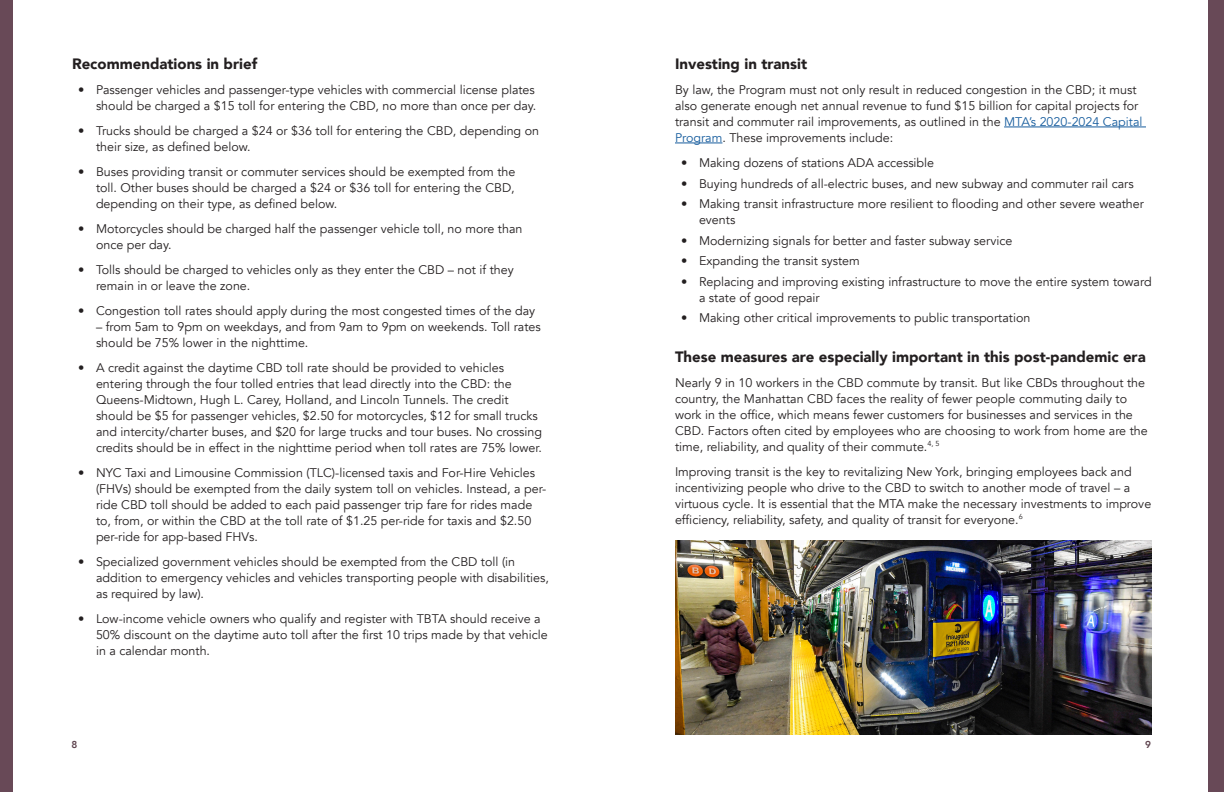
<style>
.page{position:relative;width:1224px;height:792px;background:#fff}
.page>*{position:absolute;margin:0;border:0;box-sizing:border-box;transform-origin:0 0}
.sub_header{font:900 15px "Avenir";color:#231f20}
.copy{font:12.5px/16px "Avenir";color:#231f20}
.t1{font:800 10px "Avenir";color:#5d424d}
.s1{color:#175d9e}
</style>
<div class="page">
<div style="left:0;top:0;width:13px;height:792px;background:#684957"></div>
<div style="left:1209px;top:0;width:15px;height:792px;background:#684957"></div>
<hr style="left:1004px;top:127px;width:142px;height:1px;background:#175d9e">
<hr style="left:675px;top:143px;width:47px;height:1px;background:#175d9e">
<img style="left:675px;top:540px;width:477px;height:194px">
<p class="sub_header" style="left:72px;top:51px;width:187px">Recommendations in brief</p>
<p class="copy" style="left:78px;top:82px;width:460px;text-align:right">• Passenger vehicles and passenger-type vehicles with commercial license plates should be charged a $15 toll for entering the CBD, no more than once per day.</p>
<p class="copy" style="left:96px;top:123px;width:445px;text-indent:-18px">• Trucks should be charged a $24 or $36 toll for entering the CBD, depending on their size, as defined below.</p>
<p class="copy" style="left:96px;top:164px;width:421px;text-align:justify;text-indent:-18px">• Buses providing transit or commuter services should be exempted from the toll. Other buses should be charged a $24 or $36 toll for entering the CBD, depending on their type, as defined below.</p>
<p class="copy" style="left:96px;top:221px;width:428px;text-indent:-18px">• Motorcycles should be charged half the passenger vehicle toll, no more than once per day.</p>
<p class="copy" style="left:96px;top:262px;width:419px;text-indent:-18px">• Tolls should be charged to vehicles only as they enter the CBD – not if they remain in or leave the zone.</p>
<p class="copy" style="left:78px;top:303px;width:459px">• Congestion toll rates should apply during the most congested times of the day</p>
<p class="copy" style="left:96px;top:319px;width:446px">– from 5am to 9pm on weekdays, and from 9am to 9pm on weekends. Toll rates should be 75% lower in the nighttime.</p>
<p class="copy" style="left:96px;top:360px;width:448px;text-indent:-18px">• A credit against the daytime CBD toll rate should be provided to vehicles entering through the four tolled entries that lead directly into the CBD: the Queens-Midtown, Hugh L. Carey, Holland, and Lincoln Tunnels. The credit should be $5 for passenger vehicles, $2.50 for motorcycles, $12 for small trucks and intercity/charter buses, and $20 for large trucks and tour buses. No crossing credits should be in effect in the nighttime period when toll rates are 75% lower.</p>
<p class="copy" style="left:96px;top:465px;width:452px;text-indent:-18px">• NYC Taxi and Limousine Commission (TLC)-licensed taxis and For-Hire Vehicles (FHVs) should be exempted from the daily system toll on vehicles. Instead, a per&shy;ride CBD toll should be added to each paid passenger trip fare for rides made to, from, or within the CBD at the toll rate of $1.25 per-ride for taxis and $2.50 per-ride for app-based FHVs.</p>
<p class="copy" style="left:96px;top:554px;width:455px;text-indent:-18px">• Specialized government vehicles should be exempted from the CBD toll (in addition to emergency vehicles and vehicles transporting people with disabilities, as required by law).</p>
<p class="copy" style="left:96px;top:611px;width:453px;text-indent:-18px">• Low-income vehicle owners who qualify and register with TBTA should receive a<br>50% discount on the daytime auto toll after the first 10 trips made by that vehicle in a calendar month.</p>
<p class="sub_header" style="left:675px;top:51px;width:134px">Investing in transit</p>
<p class="copy" style="left:675px;top:82px;width:469px">By law, the Program must not only result in reduced congestion in the CBD; it must also generate enough net annual revenue to fund $15 billion for capital projects for transit and commuter rail improvements, as outlined in the <span class="s1">MTA’s 2020-2024 Capital Program</span>. These improvements include:</p>
<p class="copy" style="left:681px;top:155px;width:255px">• Making dozens of stations ADA accessible</p>
<p class="copy" style="left:681px;top:175px;width:454px">• Buying hundreds of all-electric buses, and new subway and commuter rail cars</p>
<p class="copy" style="left:699px;top:196px;width:447px;text-indent:-18px">• Making transit infrastructure more resilient to flooding and other severe weather events</p>
<p class="copy" style="left:681px;top:232px;width:333px">• Modernizing signals for better and faster subway service</p>
<p class="copy" style="left:681px;top:253px;width:180px">• Expanding the transit system</p>
<p class="copy" style="left:699px;top:273px;width:454px;text-indent:-18px">• Replacing and improving existing infrastructure to move the entire system toward a state of good repair</p>
<p class="copy" style="left:681px;top:310px;width:351px">• Making other critical improvements to public transportation</p>
<p class="sub_header" style="left:675px;top:343px;width:472px">These measures are especially important in this post-pandemic era</p>
<p class="copy" style="left:675px;top:374px;width:474px">Nearly 9 in 10 workers in the CBD commute by transit. But like CBDs throughout the country, the Manhattan CBD faces the reality of fewer people commuting daily to work in the office, which means fewer customers for businesses and services in the CBD. Factors often cited by employees who are choosing to work from home are the time, reliability, and quality of their commute.<sup>4,</sup> <sup>5</sup></p>
<p class="copy" style="left:675px;top:463px;width:478px">Improving transit is the key to revitalizing New York, bringing employees back and incentivizing people who drive to the CBD to switch to another mode of travel – a virtuous cycle. It is essential that the MTA make the necessary investments to improve efficiency, reliability, safety, and quality of transit for everyone.<sup>6</sup></p>
<p class="t1" style="left:72px;top:737px;width:7px">8</p>
<p class="t1" style="left:1145px;top:737px;width:7px">9</p>
</div>
